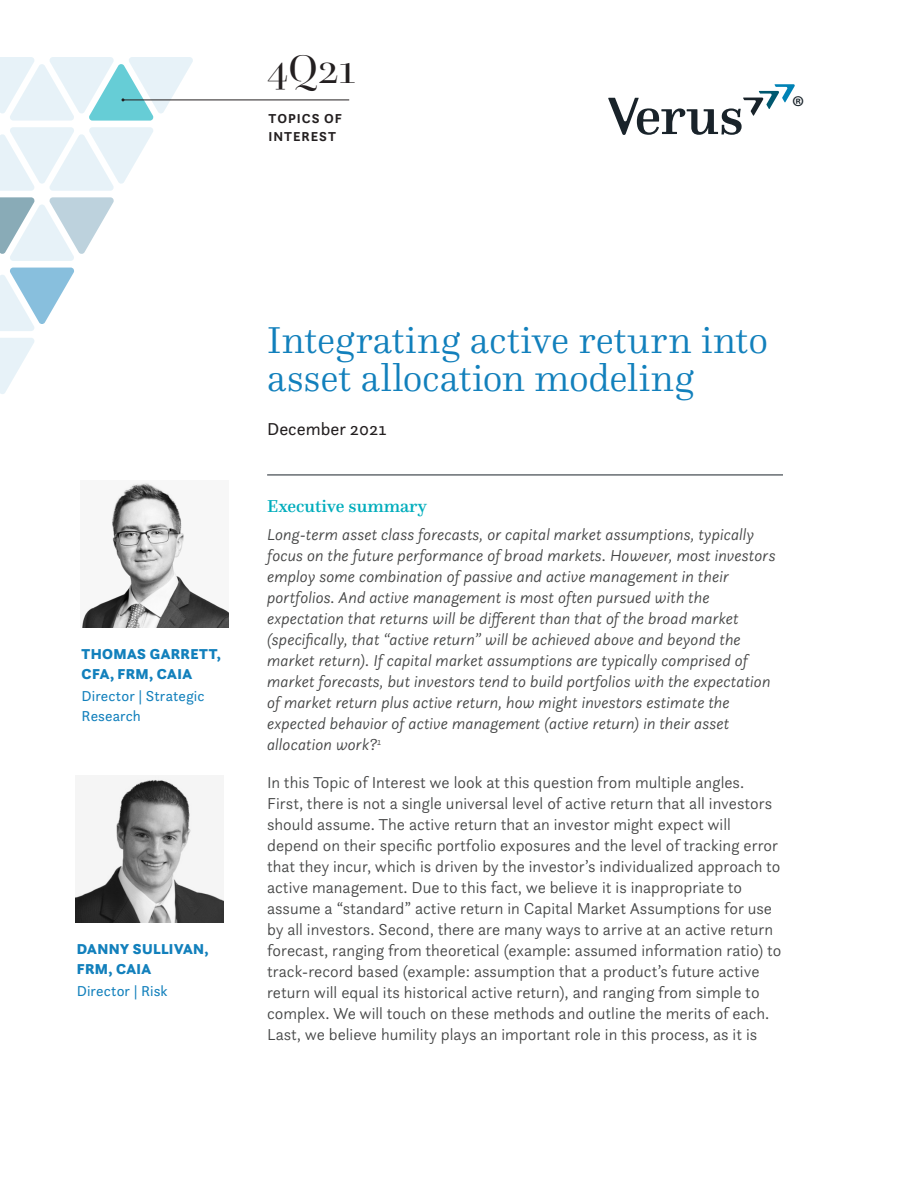
<style>
.page{position:relative;width:918px;height:1188px;background:#fff}
.page>*{position:absolute;margin:0;border:0;box-sizing:border-box;transform-origin:0 0}
.Head{font:42px "Questa Grande";color:#231f20}
.Headline{font:300 39px/37.5px "Questa";letter-spacing:.005em;color:#1280bc}
.t1{font:30.45px "Myriad Pro";color:#19232a}
.Subhead{font:500 18px "Questa";color:#00adbc}
.Headline-2{font:18px "Questa Sans";color:#231f20}
.Normal_text{font:300 16.5px/21px "Questa Sans";color:#454646}
.Normal_italic{font:italic 300 16.5px/21px "Questa Sans";color:#454646}
.Head-2{font:900 15px/19.5px "Questa Sans";letter-spacing:.025em;color:#1280bc}
.Head-3{font:15px/19.5px "Questa Sans";letter-spacing:.005em;color:#1280bc}
.t2{font:700 13.5px/18px "Questa Sans";letter-spacing:.07em;color:#231f20}
</style>
<div class="page">
<svg style="left:0;top:127px;width:153px;height:64px"></svg>
<svg style="left:0;top:268px;width:74px;height:63px"></svg>
<svg style="left:0;top:197px;width:114px;height:64px"></svg>
<svg style="left:0;top:338px;width:34px;height:56px"></svg>
<svg style="left:608px;top:84px;width:187px;height:51px"></svg>
<hr style="left:267px;top:475px;width:516px;height:1px;background:#1a232a">
<hr style="left:123px;top:100px;width:226px;height:1px;background:#231f20">
<svg style="left:0;top:57px;width:194px;height:64px"></svg>
<img style="left:82px;top:482px;width:147px;height:145px">
<img style="left:75px;top:776px;width:149px;height:147px">
<p class="Head" style="left:267px;top:44px;width:90px">4Q21</p>
<p class="t2" style="left:269px;top:109px;width:75px">TOPICS OF<br>INTEREST</p>
<h3 class="t1" style="left:792px;top:88px;width:14px">®</h3>
<p class="Head-2" style="left:82px;top:644px;width:141px">THOMAS GARRETT,<br>CFA, FRM, CAIA</p>
<p class="Head-3" style="left:82px;top:686px;width:125px">Director | Strategic<br>Research</p>
<p class="Head-2" style="left:77px;top:939px;width:133px">DANNY SULLIVAN,<br>FRM, CAIA</p>
<p class="Head-3" style="left:77px;top:981px;width:92px">Director | Risk</p>
<p class="Headline" style="left:267px;top:321px;width:502px">Integrating active return into asset allocation modeling</p>
<p class="Headline-2" style="left:267px;top:418px;width:121px">December 2021</p>
<p class="Subhead" style="left:267px;top:495px;width:161px">Executive summary</p>
<p class="Normal_italic" style="left:267px;top:524px;width:510px">Long-term asset class forecasts, or capital market assumptions, typically focus on the future performance of broad markets. However, most investors employ some combination of passive and active management in their portfolios. And active management is most often pursued with the expectation that returns will be different than that of the broad market (specifically, that “active return” will be achieved above and beyond the market return). If capital market assumptions are typically comprised of market forecasts, but investors tend to build portfolios with the expectation of market return plus active return, how might investors estimate the expected behavior of active management (active return) in their asset allocation work?<sup>1</sup></p>
<p class="Normal_text" style="left:267px;top:772px;width:516px">In this Topic of Interest we look at this question from multiple angles.<br>First, there is not a single universal level of active return that all investors should assume. The active return that an investor might expect will depend on their specific portfolio exposures and the level of tracking error that they incur, which is driven by the investor’s individualized approach to active management. Due to this fact, we believe it is inappropriate to assume a “standard” active return in Capital Market Assumptions for use by all investors. Second, there are many ways to arrive at an active return forecast, ranging from theoretical (example: assumed information ratio) to track-record based (example: assumption that a product’s future active return will equal its historical active return), and ranging from simple to complex. We will touch on these methods and outline the merits of each.<br>Last, we believe humility plays an important role in this process, as it is</p>
</div>
